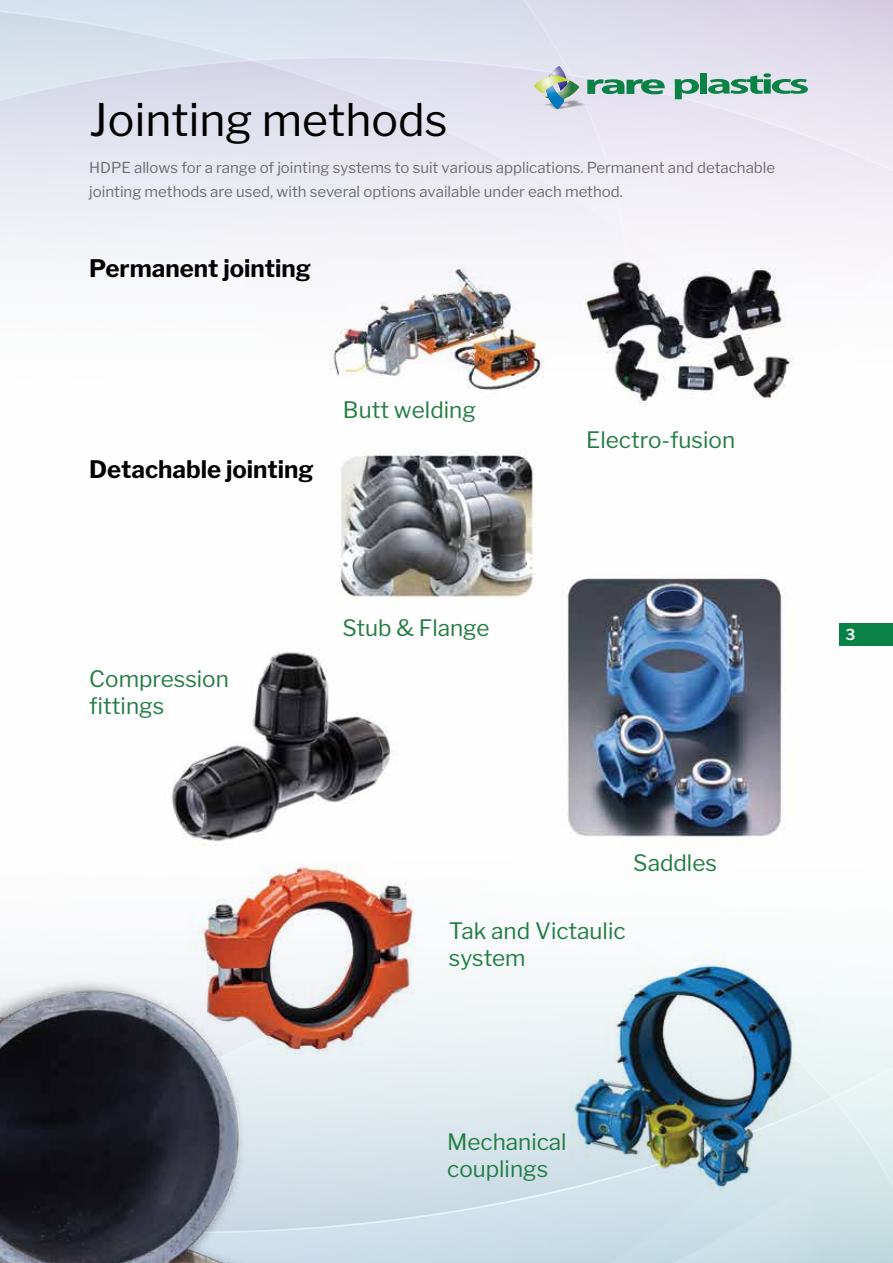
<style>
.page{position:relative;width:893px;height:1263px;background:#fff}
.page>*{position:absolute;margin:0;border:0;box-sizing:border-box;transform-origin:0 0}
.t1{font:44.7px "Libre Franklin";color:#000}
.t2{font:700 24px "Libre Franklin";color:#000}
.t3{font:22.5px/27px "Libre Franklin";color:#237d44}
.t4{font:15px/24px "Libre Franklin";color:#6d6e71}
.t5{font:600 15px "Libre Franklin";color:#fff}
</style>
<div class="page">
<img style="left:0;top:0;width:893px;height:1263px">
<img style="left:0;top:725px;width:486px;height:538px">
<h1 class="t1" style="left:89px;top:93px;width:360px">Jointing methods</h1>
<p class="t4" style="left:89px;top:156px;width:687px">HDPE allows for a range of jointing systems to suit various applications. Permanent and detachable jointing methods are used, with several options available under each method.</p>
<h2 class="t2" style="left:89px;top:253px;width:223px">Permanent jointing</h2>
<h2 class="t2" style="left:89px;top:455px;width:226px">Detachable jointing</h2>
<h3 class="t3" style="left:343px;top:396px;width:134px">Butt welding</h3>
<h3 class="t3" style="left:89px;top:666px;width:141px">Compression fittings</h3>
<h3 class="t3" style="left:343px;top:614px;width:148px">Stub &amp; Flange</h3>
<h3 class="t3" style="left:586px;top:426px;width:150px">Electro-fusion</h3>
<h3 class="t3" style="left:633px;top:849px;width:85px">Saddles</h3>
<h3 class="t3" style="left:449px;top:917px;width:178px">Tak and Victaulic system</h3>
<h3 class="t3" style="left:447px;top:1128px;width:121px">Mechanical couplings</h3>
<p class="t5" style="left:846px;top:626px;width:11px">3</p>
</div>
